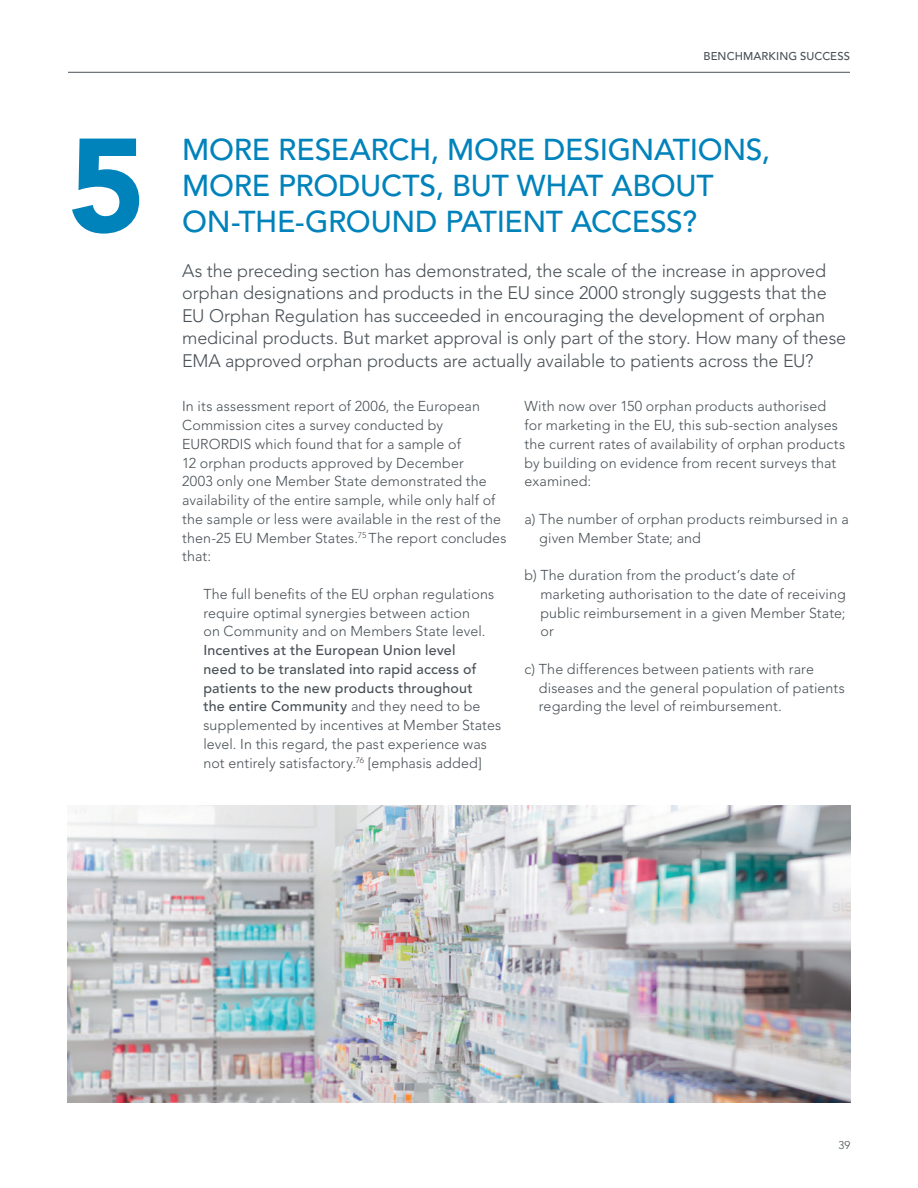
<style>
.page{position:relative;width:918px;height:1188px;background:#fff}
.page>*{position:absolute;margin:0;border:0;box-sizing:border-box;transform-origin:0 0}
.t1{font:900 132px "Avenir";color:#0082bb}
.t2{font:500 30px/36px "Avenir";letter-spacing:-.01em;color:#0082bb}
.t3{font:300 18px/22.5px "Avenir";letter-spacing:-.005em;color:#485055}
.t4{font:300 14.25px/18.8px "Avenir";letter-spacing:.01em;color:#485055}
.t5{font:500 11.25px "Avenir";letter-spacing:.01em;color:#485055}
.t6{font:300 11.25px "Avenir";color:#485055}
.s1{font-weight:500}
</style>
<div class="page">
<hr style="left:68px;top:72px;width:782px;height:1px;background:#485055">
<img style="left:68px;top:805px;width:782px;height:298px">
<h1 class="t1" style="left:68px;top:106px;width:80px">5</h1>
<p class="t5" style="left:704px;top:49px;width:148px">BENCHMARKING SUCCESS</p>
<h2 class="t2" style="left:182px;top:132px;width:590px">MORE RESEARCH, MORE DESIGNATIONS,<br>MORE PRODUCTS, BUT WHAT ABOUT</h2>
<h2 class="t2" style="left:182px;top:204px;width:516px">ON-THE-GROUND PATIENT ACCESS?</h2>
<p class="t3" style="left:182px;top:260px;width:666px">As the preceding section has demonstrated, the scale of the increase in approved orphan designations and products in the EU since 2000 strongly suggests that the EU Orphan Regulation has succeeded in encouraging the development of orphan medicinal products. But market approval is only part of the story. How many of these EMA approved orphan products are actually available to patients across the EU?</p>
<p class="t4" style="left:182px;top:397px;width:326px">In its assessment report of 2006, the European Commission cites a survey conducted by EURORDIS which found that for a sample of<br>12 orphan products approved by December<br>2003 only one Member State demonstrated the availability of the entire sample, while only half of the sample or less were available in the rest of the then-25 EU Member States.<sup>75</sup> The report concludes that:</p>
<p class="t4" style="left:203px;top:585px;width:292px">The full benefits of the EU orphan regulations require optimal synergies between action<br>on Community and on Members State level.</p>
<p class="t4" style="left:203px;top:641px;width:299px"><span class="s1">Incentives at the European Union level<br>need to be translated into rapid access of patients to the new products throughout<br>the entire Community</span> and they need to be supplemented by incentives at Member States level. In this regard, the past experience was not entirely satisfactory.<sup>76</sup> [emphasis added]</p>
<p class="t4" style="left:525px;top:397px;width:322px">With now over 150 orphan products authorised for marketing in the EU, this sub-section analyses the current rates of availability of orphan products by building on evidence from recent surveys that examined:</p>
<p class="t4" style="left:539px;top:510px;width:311px;text-indent:-15px">a) The number of orphan products reimbursed in a given Member State; and</p>
<p class="t4" style="left:540px;top:566px;width:307px;text-indent:-16px">b) The duration from the product’s date of marketing authorisation to the date of receiving public reimbursement in a given Member State; or</p>
<p class="t4" style="left:539px;top:660px;width:308px;text-indent:-14px">c) The differences between patients with rare diseases and the general population of patients regarding the level of reimbursement.</p>
<p class="t6" style="left:839px;top:1139px;width:13px">39</p>
</div>
